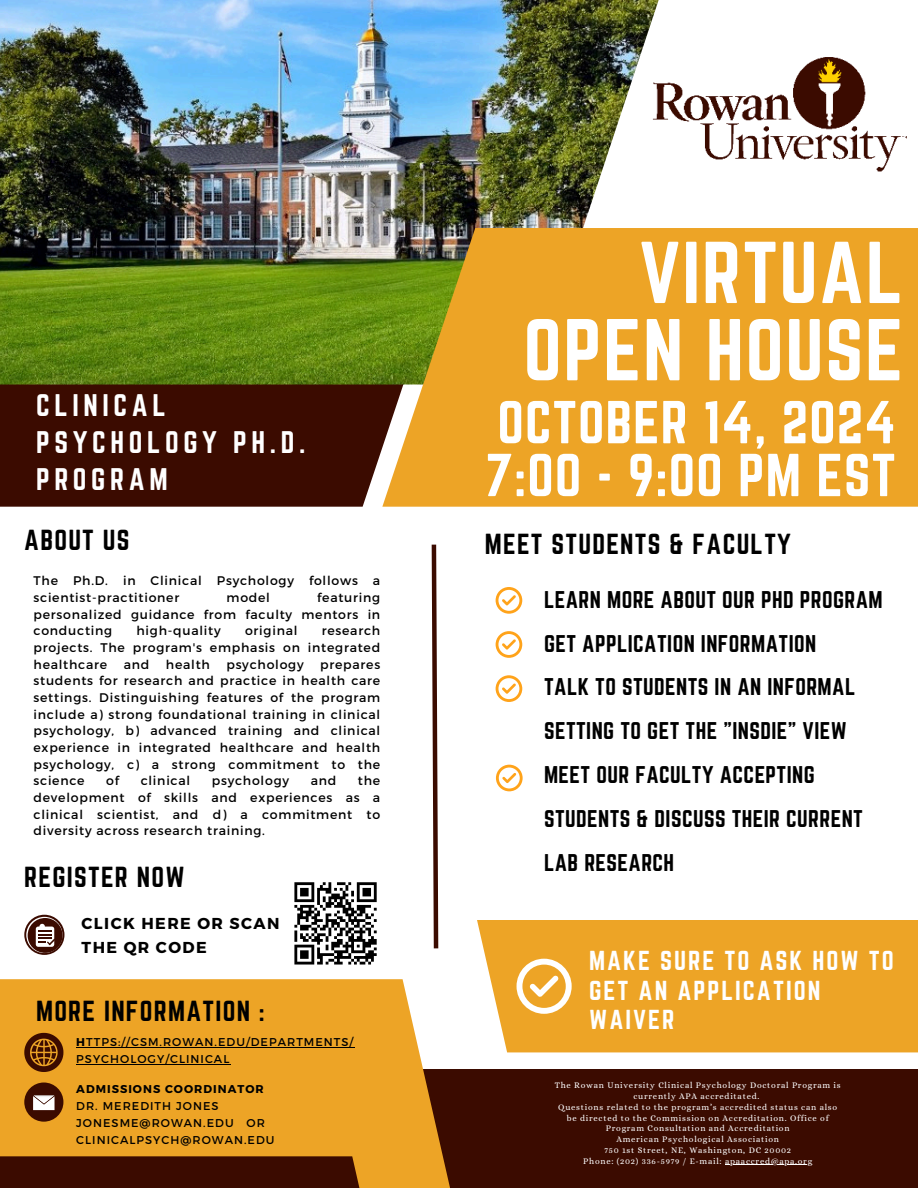
<style>
.page{position:relative;width:918px;height:1188px;background:#fff}
.page>*{position:absolute;margin:0;border:0;box-sizing:border-box;transform-origin:0 0}
.t1{font:76.65px/77.2px "Norwester";letter-spacing:.02em;color:#fff;text-align:right}
.t2{font:52.95px/52.8px "Norwester";letter-spacing:.02em;color:#fff}
.t3{font:27.3px/37.2px "Norwester";letter-spacing:.17em;color:#fff}
.t4{font:25.35px "Norwester";letter-spacing:.05em;color:#000}
.t5{font:24px/29.2px "Norwester";letter-spacing:.085em;color:#fff}
.t6{font:21.15px/43.8px "Norwester";letter-spacing:.02em;color:#000}
.t7{font:700 15.9px/23.7px "Montserrat";letter-spacing:.09em;color:#000}
.t8{font:12.45px/16.6px "Montserrat";letter-spacing:.06em;color:#000;text-align:justify}
.t9{font:11.4px/17px "Montserrat";letter-spacing:.09em;color:#000}
.t10{font:700 11.4px "Montserrat";letter-spacing:.09em;color:#000}
.t11{font:8.55px "Alice";letter-spacing:.085em;color:#fff}
.s1{font-weight:700}
</style>
<div class="page">
<div style="left:0;top:385px;width:382px;height:122px;background:#3b0b00"></div>
<img style="left:0;top:0;width:659px;height:385px">
<svg style="left:382px;top:228px;width:536px;height:279px;fill:#eda426"></svg>
<div style="left:397px;top:1070px;width:521px;height:118px;background:#3b0b00"></div>
<div style="left:477px;top:920px;width:441px;height:132px;background:#eda426"></div>
<svg style="left:0;top:979px;width:459px;height:209px;fill:#eda426"></svg>
<svg style="left:431px;top:544px;width:8px;height:405px"></svg>
<svg style="left:517px;top:959px;width:55px;height:55px"></svg>
<div style="left:0;top:1156px;width:409px;height:32px;background:#3b0b00"></div>
<img style="left:651px;top:48px;width:256px;height:131px">
<svg style="left:24px;top:1033px;width:39px;height:39px"></svg>
<svg style="left:496px;top:587px;width:26px;height:27px"></svg>
<svg style="left:496px;top:631px;width:26px;height:27px"></svg>
<svg style="left:496px;top:675px;width:26px;height:27px"></svg>
<svg style="left:496px;top:765px;width:27px;height:26px"></svg>
<svg style="left:24px;top:915px;width:40px;height:40px"></svg>
<div style="left:24px;top:1083px;width:39px;height:39px;background:#3b0b00;border-radius:50%"></div>
<svg style="left:33px;top:1096px;width:22px;height:14px"></svg>
<hr style="left:86px;top:1047px;width:268px;height:1px;background:#000">
<hr style="left:76px;top:1064px;width:154px;height:1px;background:#000">
<hr style="left:725px;top:1164px;width:88px;height:1px;background:#fff">
<svg style="left:294px;top:882px;width:83px;height:83px"></svg>
<h2 class="t1" style="left:523px;top:234px;width:381px">VIRTUAL<br>OPEN HOUSE</h2>
<h3 class="t3" style="left:36px;top:387px;width:271px">CLINICAL<br>PSYCHOLOGY PH.D.<br>PROGRAM</h3>
<h3 class="t4" style="left:24px;top:525px;width:107px">ABOUT US</h3>
<p class="t8" style="left:34px;top:572px;width:348px">The Ph.D. in Clinical Psychology follows a scientist-practitioner</p>
<p class="t2" style="left:485px;top:396px;width:412px">OCTOBER 14, 2024<br>7:00 - 9:00 PM EST</p>
<p class="t4" style="left:485px;top:529px;width:308px">MEET STUDENTS &amp; FACULTY</p>
<h3 class="t6" style="left:544px;top:577px;width:340px">LEARN MORE ABOUT OUR PHD PROGRAM<br>GET APPLICATION INFORMATION<br>TALK TO STUDENTS IN AN INFORMAL<br>SETTING TO GET THE "INSDIE" VIEW<br>MEET OUR FACULTY ACCEPTING<br>STUDENTS &amp; DISCUSS THEIR CURRENT<br>LAB RESEARCH</h3>
<p class="t8" style="left:34px;top:589px;width:348px;text-indent:284px">featuring personalized guidance from faculty mentors in conducting</p>
<p class="t8" style="left:227px;top:589px;width:45px">model</p>
<p class="t8" style="left:137px;top:622px;width:86px">high-quality</p>
<p class="t8" style="left:245px;top:622px;width:54px">original</p>
<p class="t8" style="left:34px;top:622px;width:348px;text-indent:288px">research projects. The program's emphasis on integrated healthcare</p>
<p class="t8" style="left:124px;top:655px;width:27px">and</p>
<p class="t8" style="left:166px;top:655px;width:45px">health</p>
<p class="t8" style="left:226px;top:655px;width:79px">psychology</p>
<p class="t8" style="left:34px;top:655px;width:348px;text-indent:287px">prepares students for research and practice in health care settings. Distinguishing features of the program include a) strong foundational training in clinical psychology, b) advanced training and clinical experience in integrated healthcare and health psychology, c) a strong commitment to the science</p>
<p class="t8" style="left:106px;top:772px;width:14px">of</p>
<p class="t8" style="left:141px;top:772px;width:51px">clinical</p>
<p class="t8" style="left:212px;top:772px;width:79px">psychology</p>
<p class="t8" style="left:311px;top:772px;width:27px">and</p>
<p class="t8" style="left:34px;top:772px;width:348px;text-indent:324px">the development of skills and experiences as a clinical scientist, and d) a commitment to diversity across research training.</p>
<h5 class="t4" style="left:24px;top:861px;width:162px">REGISTER NOW</h5>
<h3 class="t7" style="left:82px;top:911px;width:200px">CLICK HERE OR SCAN<br>THE QR CODE</h3>
<p class="t5" style="left:589px;top:946px;width:306px">MAKE SURE TO ASK HOW TO<br>GET AN APPLICATION</p>
<p class="t4" style="left:36px;top:995px;width:230px">MORE INFORMATION :</p>
<p class="t5" style="left:589px;top:1005px;width:87px">WAIVER</p>
<h1 class="t9" style="left:76px;top:1033px;width:279px"><span class="s1">H</span>TTPS://CSM.ROWAN.EDU/DEPARTMENTS/<br>PSYCHOLOGY/CLINICAL</h1>
<p class="t10" style="left:76px;top:1082px;width:189px">ADMISSIONS COORDINATOR</p>
<p class="t9" style="left:76px;top:1097px;width:144px">DR. MEREDITH JONES</p>
<p class="t9" style="left:76px;top:1114px;width:190px">JONESME@ROWAN.EDU OR</p>
<p class="t9" style="left:76px;top:1131px;width:200px">CLINICALPSYCH@ROWAN.EDU</p>
<h4 class="t11" style="left:555px;top:1080px;width:287px">The Rowan University Clinical Psychology Doctoral Program is</h4>
<h3 class="t11" style="left:633px;top:1091px;width:127px">currently APA accreditated.</h3>
<p class="t11" style="left:558px;top:1102px;width:280px">Questions related to the program’s accredited status can also</p>
<p class="t11" style="left:567px;top:1113px;width:263px">be directed to the Commission on Accreditation. Office of</p>
<p class="t11" style="left:606px;top:1124px;width:185px">Program Consultation and Accreditation</p>
<p class="t11" style="left:616px;top:1134px;width:164px">American Psychological Association</p>
<p class="t11" style="left:604px;top:1145px;width:188px">750 1st Street, NE, Washington, DC 20002</p>
<p class="t11" style="left:583px;top:1156px;width:230px">Phone: (202) 336-5979 / E-mail: apaaccred@apa.org</p>
</div>
